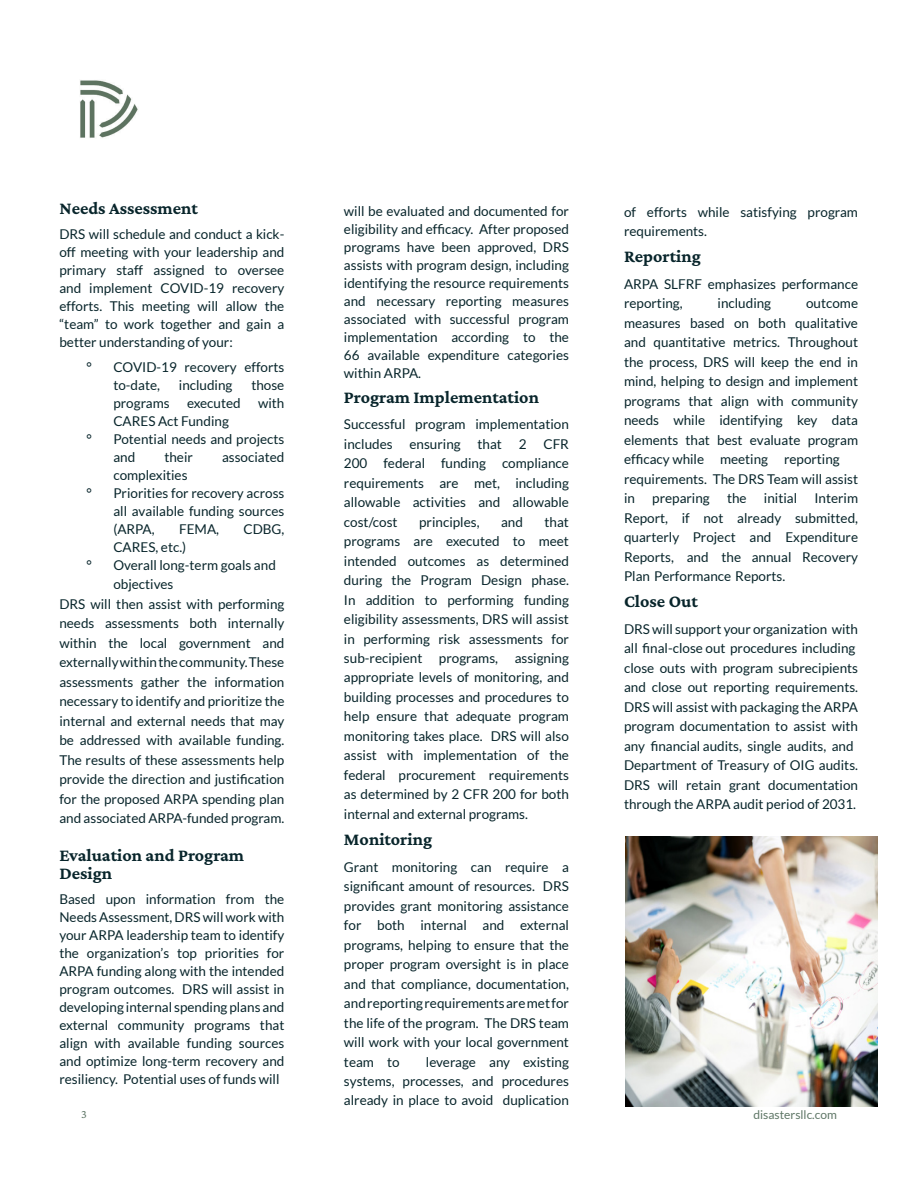
<style>
.page{position:relative;width:918px;height:1188px;background:#fff}
.page>*{position:absolute;margin:0;border:0;box-sizing:border-box;transform-origin:0 0}
.P2_Paragraph_Style{font:700 18px/18px "Crimson Pro";color:#08252b}
.P2_Paragraph_Style-2{font:13.5px/19.5px "Lato";color:#08252b;text-align:justify}
.t1{font:12px "Lato";color:#5f7767}
.t2{font:12px "Crimson Pro";color:#5f7767}
.s1{font-style:inherit}
</style>
<div class="page">
<img style="left:80px;top:80px;width:58px;height:58px">
<img style="left:625px;top:836px;width:252px;height:271px">
<p class="P2_Paragraph_Style" style="left:59px;top:199px;width:140px">Needs Assessment</p>
<p class="P2_Paragraph_Style-2" style="left:59px;top:225px;width:227px;line-height:18px">DRS will schedule and conduct a <span class="s1">k</span>ick&shy;<span class="s1">o</span>ff meeting with your leadership and primary staff assigned to oversee and implement COVID-19 recovery efforts. This meeting will allow the “team” to work together and gain a better understanding of your:</p>
<p class="P2_Paragraph_Style-2" style="left:86px;top:357px;width:7px">°</p>
<p class="P2_Paragraph_Style-2" style="left:113px;top:358px;width:173px;line-height:18px">COVID-19 recovery efforts to-date,</p>
<p class="P2_Paragraph_Style-2" style="left:179px;top:375px;width:55px">including</p>
<p class="P2_Paragraph_Style-2" style="left:251px;top:375px;width:34px">those</p>
<p class="P2_Paragraph_Style-2" style="left:113px;top:393px;width:58px">programs</p>
<p class="P2_Paragraph_Style-2" style="left:187px;top:393px;width:55px">executed</p>
<p class="P2_Paragraph_Style-2" style="left:258px;top:393px;width:28px">with</p>
<p class="P2_Paragraph_Style-2" style="left:113px;top:411px;width:117px">CARES Act Funding</p>
<p class="P2_Paragraph_Style-2" style="left:86px;top:429px;width:7px">°</p>
<p class="P2_Paragraph_Style-2" style="left:113px;top:430px;width:173px;line-height:18px">Potential needs and projects and</p>
<p class="P2_Paragraph_Style-2" style="left:164px;top:447px;width:30px">their</p>
<p class="P2_Paragraph_Style-2" style="left:222px;top:447px;width:64px">associated</p>
<p class="P2_Paragraph_Style-2" style="left:113px;top:465px;width:76px">complexities</p>
<p class="P2_Paragraph_Style-2" style="left:86px;top:483px;width:7px">°</p>
<p class="P2_Paragraph_Style-2" style="left:113px;top:484px;width:173px;line-height:18px">Priorities for recovery across all available funding sources (ARPA,</p>
<p class="P2_Paragraph_Style-2" style="left:179px;top:519px;width:41px">FEMA,</p>
<p class="P2_Paragraph_Style-2" style="left:243px;top:519px;width:42px">CDBG,</p>
<p class="P2_Paragraph_Style-2" style="left:113px;top:537px;width:74px">CARES, etc.)</p>
<p class="P2_Paragraph_Style-2" style="left:86px;top:555px;width:7px">°</p>
<p class="P2_Paragraph_Style-2" style="left:113px;top:555px;width:164px">Overall long-term goals and objectives</p>
<p class="P2_Paragraph_Style-2" style="left:59px;top:594px;width:227px">DRS will then assist with performing needs assessments both internally within the local government and externally within the community. These assessments gather the information necessary to identify and prioritize the internal and external needs that may be addressed with available funding.<br>The results of these assessments help provide the direction and justification for the proposed ARPA spending plan and associated ARPA-funded program.</p>
<p class="P2_Paragraph_Style" style="left:59px;top:846px;width:186px">Evaluation and Program<br>Design</p>
<p class="P2_Paragraph_Style-2" style="left:59px;top:890px;width:227px;line-height:18px">Based upon information from the Needs Assessment, DRS will work with your ARPA leadership team to identify the organization’s top priorities for ARPA funding along with the intended program outcomes. DRS will assist in developing internal spending plans and external community programs that align with available funding sources and optimize long-term recovery and resiliency. Potential uses of funds will</p>
<p class="P2_Paragraph_Style-2" style="left:344px;top:202px;width:227px;line-height:18px">will be evaluated and documented for eligibility and efficacy. After proposed programs have been approved, DRS assists with program design, including identifying the resource requirements and necessary reporting measures associated with successful program implementation according to the 66 available expenditure categories within ARPA.</p>
<p class="P2_Paragraph_Style" style="left:344px;top:388px;width:197px">Program Implementation</p>
<p class="P2_Paragraph_Style-2" style="left:344px;top:414px;width:227px">Successful program implementation includes ensuring that 2 CFR 200 federal funding compliance requirements are met, including allowable activities and allowable cost/cost</p>
<p class="P2_Paragraph_Style-2" style="left:344px;top:512px;width:227px;text-indent:201px">that programs are executed to meet intended outcomes as determined during the Program Design phase.<br>In addition to performing funding eligibility assessments, DRS will assist in performing risk assessments for sub-recipient programs, assigning appropriate levels of monitoring, and building processes and procedures to help ensure that adequate program monitoring takes place. DRS will also assist with implementation of the federal procurement requirements as determined by 2 CFR 200 for both internal and external programs.</p>
<p class="P2_Paragraph_Style" style="left:344px;top:830px;width:90px">Monitoring</p>
<p class="P2_Paragraph_Style-2" style="left:344px;top:857px;width:227px">Grant monitoring can require a significant amount of resources. DRS provides grant monitoring assistance for both internal and external programs, helping to ensure that the proper program oversight is in place and that compliance, documentation, and reporting requirements are met for the life of the program. The DRS team will work with your local government team to</p>
<p class="P2_Paragraph_Style-2" style="left:419px;top:512px;width:62px">principles,</p>
<p class="P2_Paragraph_Style-2" style="left:501px;top:512px;width:23px">and</p>
<p class="P2_Paragraph_Style-2" style="left:344px;top:1052px;width:227px;text-indent:82px">leverage any existing systems, processes, and procedures already in place to avoid duplication</p>
<p class="P2_Paragraph_Style-2" style="left:624px;top:202px;width:235px">of efforts while satisfying program requirements.</p>
<p class="P2_Paragraph_Style" style="left:624px;top:247px;width:78px">Reporting</p>
<p class="P2_Paragraph_Style-2" style="left:624px;top:274px;width:236px">ARPA SLFRF emphasizes performance reporting,</p>
<p class="P2_Paragraph_Style-2" style="left:718px;top:293px;width:55px">including</p>
<p class="P2_Paragraph_Style-2" style="left:624px;top:293px;width:236px;text-align:left;text-indent:182px">outcome measures based on both qualitative and quantitative metrics. Throughout the process, DRS will keep the end in mind, helping to design and implement programs that align with community needs while identifying key data elements that best evaluate program efficacy while meeting reporting requirements. The DRS Team will assist in</p>
<p class="P2_Paragraph_Style-2" style="left:652px;top:488px;width:59px">preparing</p>
<p class="P2_Paragraph_Style-2" style="left:727px;top:488px;width:21px">the</p>
<p class="P2_Paragraph_Style-2" style="left:764px;top:488px;width:35px">initial</p>
<p class="P2_Paragraph_Style-2" style="left:624px;top:488px;width:236px;text-indent:190px">Interim Report<span class="s1">,</span> if not already submitted, quarterly Project and Expenditure Reports, and the annual Recovery Plan Performance Reports.</p>
<p class="P2_Paragraph_Style" style="left:624px;top:592px;width:75px">Close Out</p>
<p class="P2_Paragraph_Style-2" style="left:624px;top:619px;width:236px;text-align:left">DRS will support your organization with all final-close out procedures including close outs with program subrecipients and close out reporting requirements.<br>DRS will assist with packaging the ARPA program documentation to assist with any financial audits, single audits, and Department of Treasury of OIG audits.<br>DRS will retain grant documentation through the ARPA audit period of 2031.</p>
<p class="t2" style="left:81px;top:1106px;width:7px">3</p>
<p class="t1" style="left:753px;top:1108px;width:85px">disastersllc.com</p>
</div>
